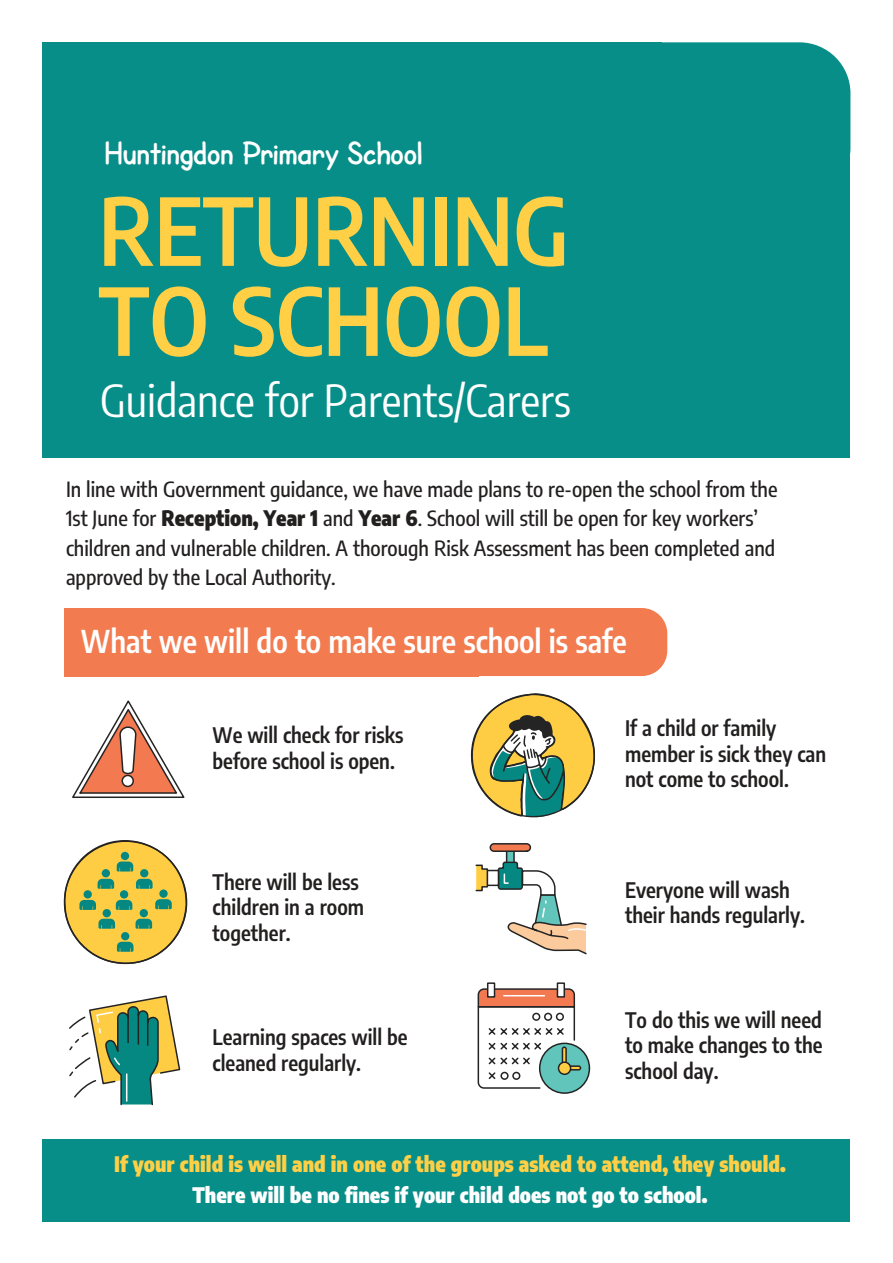
<style>
.page{position:relative;width:893px;height:1263px;background:#fff}
.page>*{position:absolute;margin:0;border:0;box-sizing:border-box;transform-origin:0 0}
.t1{font:600 92.55px/90px "Encode Sans Condensed";color:#ffd046}
.t2{font:44.25px "Encode Sans Condensed";color:#fff}
.t3{font:700 33px "SF Cartoonist Hand";color:#fff}
.t4{font:600 30.9px "Encode Sans Condensed";color:#fff}
.t5{font:600 21px/25.5px "Encode Sans Condensed";color:#221f1f}
.t6{font:500 21px/29.5px "Encode Sans Condensed";color:#221f1f}
.t7{font:900 21px "Encode Sans Condensed";color:#ffd046}
.t8{font:900 21px "Encode Sans Condensed";color:#fff}
.s1{font-weight:900}
</style>
<div class="page">
<svg style="left:69px;top:995px;width:112px;height:111px"></svg>
<svg style="left:64px;top:840px;width:123px;height:125px"></svg>
<div style="left:121px;top:852px;width:8px;height:8px;background:#058881;border-radius:50%"></div>
<svg style="left:72px;top:700px;width:113px;height:98px"></svg>
<div style="left:122px;top:775px;width:11px;height:11px;background:#fff;border-radius:50%"></div>
<div style="left:122px;top:775px;width:12px;height:12px;border:2px solid #242424;border-radius:50%"></div>
<svg style="left:477px;top:982px;width:99px;height:107px"></svg>
<div style="left:533px;top:1013px;width:7px;height:7px;background:#fff;border-radius:50%"></div>
<div style="left:532px;top:1013px;width:8px;height:8px;border:2px solid #242424;border-radius:50%"></div>
<div style="left:545px;top:1013px;width:6px;height:7px;background:#fff;border-radius:50%"></div>
<div style="left:544px;top:1013px;width:8px;height:8px;border:2px solid #242424;border-radius:50%"></div>
<div style="left:557px;top:1013px;width:6px;height:7px;background:#fff;border-radius:50%"></div>
<div style="left:556px;top:1013px;width:8px;height:8px;border:2px solid #242424;border-radius:50%"></div>
<div style="left:501px;top:1072px;width:7px;height:7px;background:#fff;border-radius:50%"></div>
<div style="left:500px;top:1072px;width:9px;height:8px;border:2px solid #242424;border-radius:50%"></div>
<div style="left:513px;top:1072px;width:7px;height:7px;background:#fff;border-radius:50%"></div>
<div style="left:512px;top:1072px;width:8px;height:8px;border:2px solid #242424;border-radius:50%"></div>
<div style="left:540px;top:1043px;width:49px;height:50px;background:#61c5bb;border-radius:50%"></div>
<div style="left:539px;top:1042px;width:51px;height:52px;border:2px dashed #242424;border-radius:50%"></div>
<div style="left:562px;top:1046px;width:5px;height:22px;border:2px solid #242424;border-radius:2px"></div>
<div style="left:559px;top:1065px;width:22px;height:5px;border:2px solid #242424;border-radius:2px"></div>
<div style="left:558px;top:1062px;width:13px;height:12px;background:#ffcd44;border-radius:50%"></div>
<div style="left:558px;top:1061px;width:13px;height:14px;border:2px solid #242424;border-radius:50%"></div>
<div style="left:507px;top:851px;width:7px;height:12px;background:#61c5bb"></div>
<div style="left:506px;top:850px;width:9px;height:14px;border:2px solid #242424"></div>
<div style="left:490px;top:844px;width:40px;height:7px;background:#f37950;border-radius:4px"></div>
<div style="left:490px;top:843px;width:41px;height:9px;border:2px dashed #242424;border-radius:4px"></div>
<div style="left:487px;top:870px;width:12px;height:16px;border:2px solid #242424"></div>
<svg style="left:475px;top:864px;width:14px;height:28px"></svg>
<svg style="left:497px;top:861px;width:90px;height:94px"></svg>
<svg style="left:470px;top:693px;width:125px;height:124px"></svg>
<div style="left:43px;top:156px;width:807px;height:301px;background:#088e88"></div>
<div style="left:43px;top:42px;width:619px;height:198px;background:#088e88"></div>
<div style="left:43px;top:1139px;width:807px;height:83px;background:#088e88"></div>
<div style="left:613px;top:42px;width:237px;height:157px;background:#088e88;border-radius:51px"></div>
<div style="left:64px;top:608px;width:415px;height:68px;background:#f37b50"></div>
<div style="left:429px;top:608px;width:238px;height:68px;background:#f37b50;border-radius:26px"></div>
<h3 class="t3" style="left:105px;top:141px;width:319px">Huntingdon Primary School</h3>
<h1 class="t1" style="left:99px;top:194px;width:472px">RETURNING<br>TO SCHOOL</h1>
<h2 class="t2" style="left:100px;top:381px;width:472px">Guidance for Parents/Carers</h2>
<p class="t6" style="left:66px;top:476px;width:713px">In line with Government guidance, we have made plans to re-open the school from the 1st June for <span class="s1">Reception, Year 1</span> and <span class="s1">Year 6</span>. School will still be open for key workers’ children and vulnerable children. A thorough Risk Assessment has been completed and approved by the Local Authority.</p>
<h3 class="t4" style="left:81px;top:627px;width:547px">What we will do to make sure school is safe</h3>
<p class="t5" style="left:213px;top:724px;width:192px">We will check for risks before school is open.</p>
<p class="t5" style="left:625px;top:717px;width:203px">If a child or family member is sick they can not come to school.</p>
<p class="t5" style="left:213px;top:871px;width:153px">There will be less children in a room together.</p>
<p class="t5" style="left:213px;top:1026px;width:197px">Learning spaces will be cleaned regularly.</p>
<p class="t5" style="left:625px;top:879px;width:181px">Everyone will wash their hands regularly.</p>
<p class="t5" style="left:625px;top:1009px;width:199px;text-align:justify">To do this we will need to make changes to the school day.</p>
<p class="t7" style="left:114px;top:1155px;width:673px">If your child is well and in one of the groups asked to attend, they should.</p>
<p class="t8" style="left:192px;top:1186px;width:516px">There will be no fines if your child does not go to school.</p>
</div>
